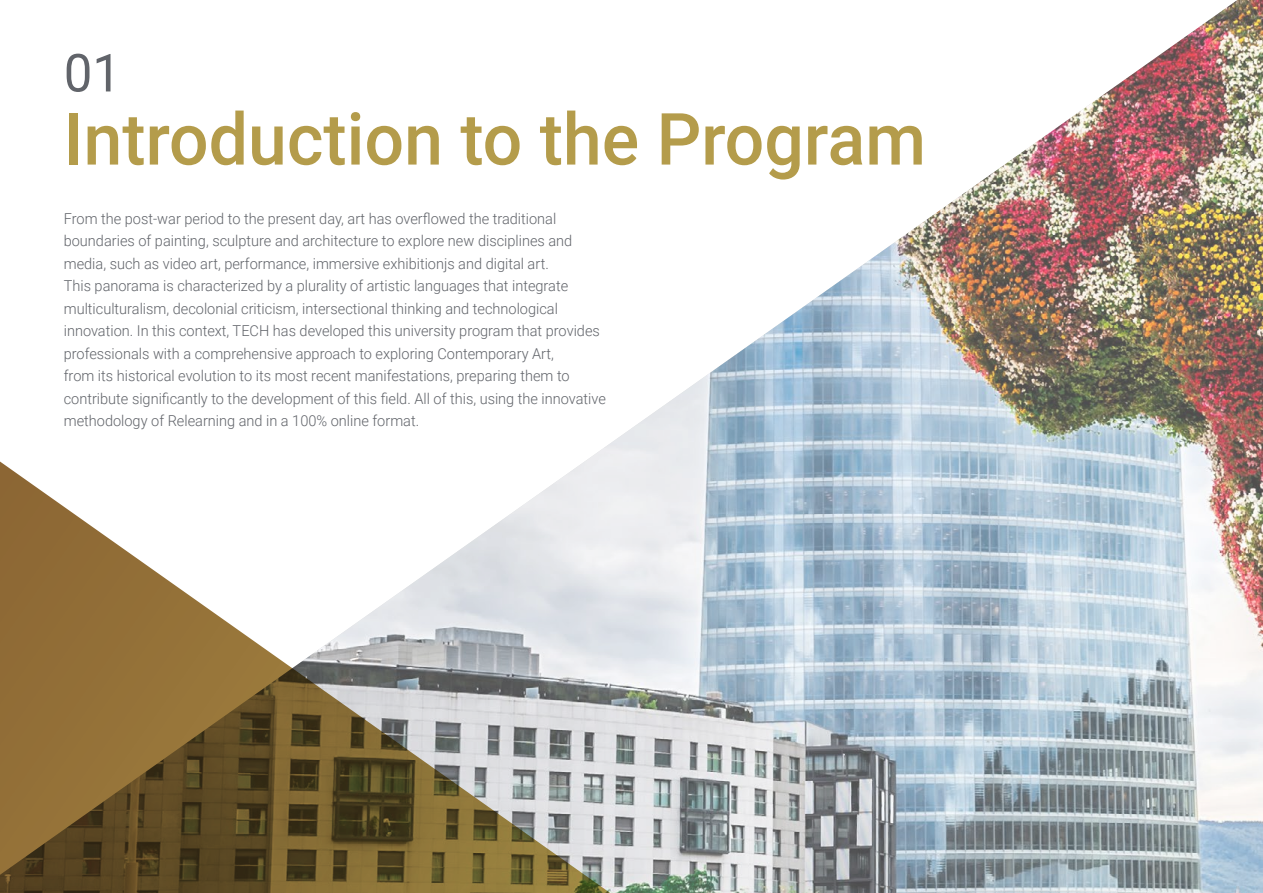
<style>
.page{position:relative;width:1263px;height:893px;background:#fff}
.page>*{position:absolute;margin:0;border:0;box-sizing:border-box;transform-origin:0 0}
.t1{font:500 72px "Roboto";color:#b49c4b}
.t2{font:52.5px "Roboto";color:#61646a}
.t3{font:300 15px/22.5px "Roboto";color:#61646a}
</style>
<div class="page">
<img style="left:607px;top:0;width:656px;height:893px">
<svg style="left:0;top:446px;width:640px;height:447px"></svg>
<h2 class="t2" style="left:64px;top:36px;width:59px">01</h2>
<h1 class="t1" style="left:64px;top:89px;width:864px">Introduction to the Program</h1>
<p class="t3" style="left:64px;top:207px;width:544px">From the post-war period to the present day, art has overflowed the traditional boundaries of painting, sculpture and architecture to explore new disciplines and media, such as video art, performance, immersive exhibitionjs and digital art.<br>This panorama is characterized by a plurality of artistic languages that integrate multiculturalism, decolonial criticism, intersectional thinking and technological innovation. In this context, TECH has developed this university program that provides professionals with a comprehensive approach to exploring Contemporary Art,<br>from its historical evolution to its most recent manifestations, preparing them to contribute significantly to the development of this field. All of this, using the innovative methodology of Relearning and in a 100% online format.</p>
</div>
